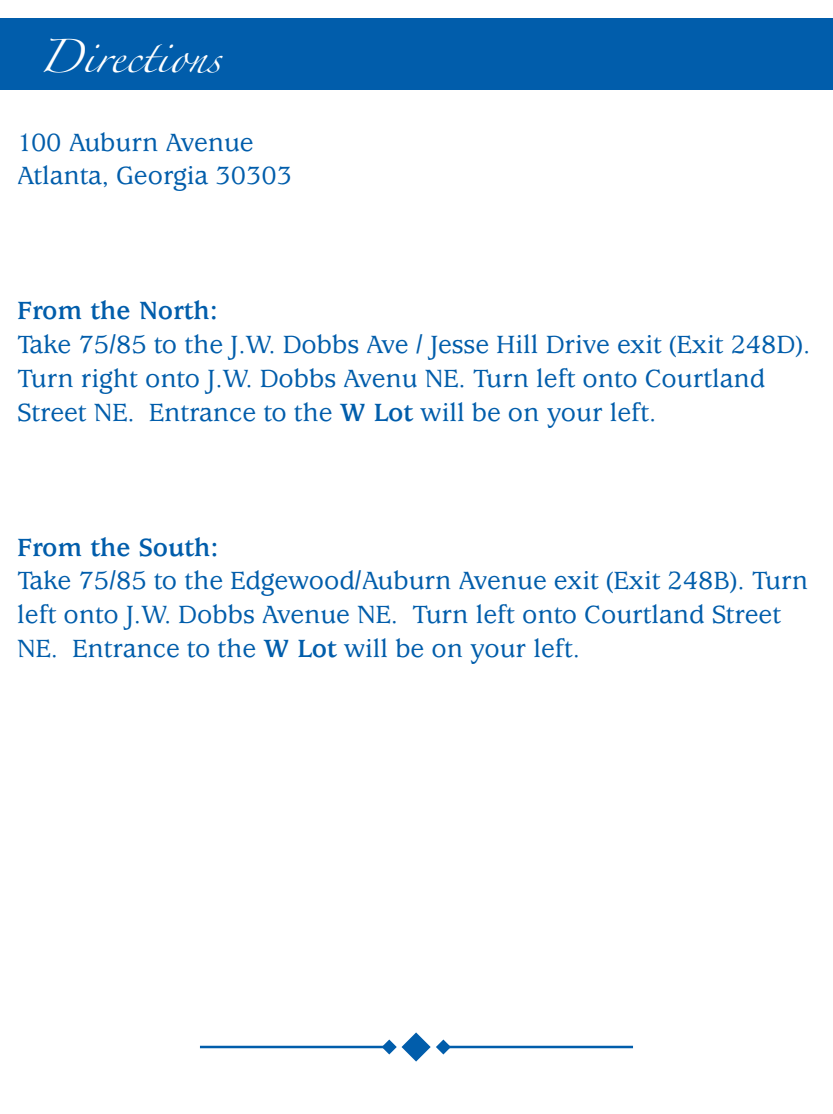
<style>
.page{position:relative;width:833px;height:1114px;background:#fff}
.page>*{position:absolute;margin:0;border:0;box-sizing:border-box;transform-origin:0 0}
.t1{font:30px "Zapfino";color:#fff}
.t2{font:500 27.5px/33.8px "Usherwood Std";color:#015dab}
.t3{font:700 27.5px "Usherwood Std";color:#015dab}
.s1{font-weight:700}
</style>
<div class="page">
<div style="left:0;top:18px;width:832px;height:72px;background:#015dab"></div>
<hr style="left:200px;top:1046px;width:433px;height:2px;background:#015dab">
<div style="left:388px;top:1038px;width:55px;height:18px;background:#fff"></div>
<svg style="left:382px;top:1032px;width:48px;height:29px"></svg>
<svg style="left:436px;top:1039px;width:15px;height:15px"></svg>
<p class="t1" style="left:39px;top:44px;width:183px">Directions</p>
<p class="t2" style="left:17px;top:126px;width:238px">100 Auburn Avenue</p>
<p class="t2" style="left:17px;top:159px;width:276px">Atlanta, Georgia 30303</p>
<p class="t3" style="left:17px;top:295px;width:202px">From the North:</p>
<p class="t2" style="left:17px;top:328px;width:794px">Take 75/85 to the J.W. Dobbs Ave / Jesse Hill Drive exit (Exit 248D).<br>Turn right onto J.W. Dobbs Avenu NE. Turn left onto Courtland<br>Street NE. Entrance to the <span class="s1">W Lot</span> will be on your left.</p>
<p class="t3" style="left:17px;top:532px;width:203px">From the South:</p>
<p class="t2" style="left:17px;top:564px;width:792px">Take 75/85 to the Edgewood/Auburn Avenue exit (Exit 248B). Turn left onto J.W. Dobbs Avenue NE. Turn left onto Courtland Street<br>NE. Entrance to the <span class="s1">W Lot</span> will be on your left.</p>
</div>
